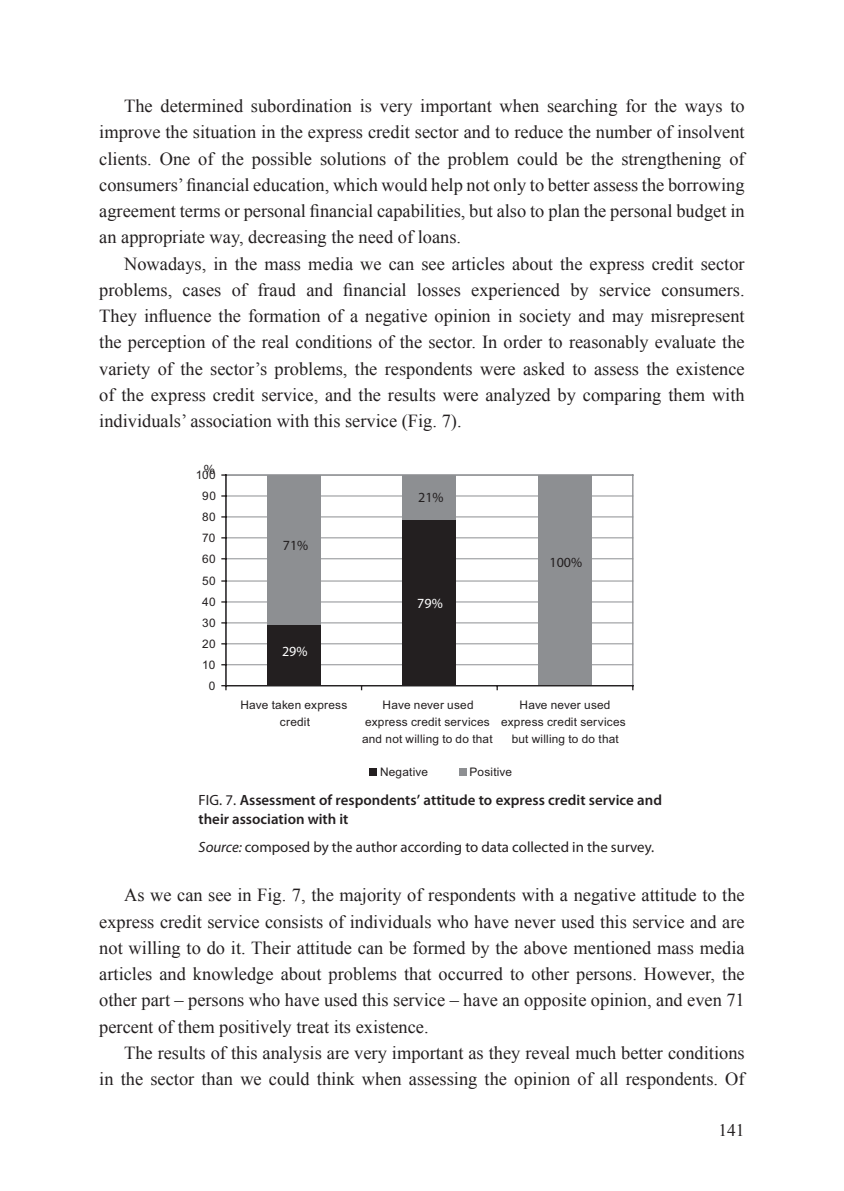
<style>
.page{position:relative;width:844px;height:1191px;background:#fff}
.page>*{position:absolute;margin:0;border:0;box-sizing:border-box;transform-origin:0 0}
.t1{font:18.38px/26.2px "Times New Roman";color:#231f20;text-align:justify}
.t2{font:17.5px "Times New Roman";color:#231f20}
.t3{font:600 14.88px/19.2px "Myriad Pro";color:#231f20}
.t4{font:14.88px "Myriad Pro";color:#231f20}
.t5{font:14px "Myriad Pro";color:#231f20}
.t6{font:14px "Myriad Pro";color:#fff}
.t7{font:11.72px/17px "Arial";letter-spacing:.015em;color:#231f20;text-align:center}
.s1{font-weight:400}
.s2{font-style:italic}
</style>
<div class="page">
<hr style="left:226px;top:664px;width:406px;height:1px;background:#8d8f92">
<hr style="left:226px;top:643px;width:406px;height:1px;background:#8d8f92">
<hr style="left:226px;top:622px;width:406px;height:1px;background:#8d8f92">
<hr style="left:226px;top:601px;width:406px;height:1px;background:#8d8f92">
<hr style="left:226px;top:581px;width:406px;height:1px;background:#8d8f92">
<hr style="left:226px;top:558px;width:406px;height:1px;background:#8d8f92">
<hr style="left:226px;top:537px;width:406px;height:1px;background:#8d8f92">
<hr style="left:226px;top:516px;width:406px;height:1px;background:#8d8f92">
<hr style="left:226px;top:496px;width:406px;height:1px;background:#8d8f92">
<hr style="left:226px;top:474px;width:406px;height:2px;background:#8d8f92">
<hr style="left:632px;top:475px;width:1px;height:210px;background:#8d8f92">
<div style="left:267px;top:624px;width:53px;height:61px;background:#231f20"></div>
<div style="left:402px;top:519px;width:54px;height:166px;background:#231f20"></div>
<div style="left:267px;top:475px;width:53px;height:149px;background:#8d8f92"></div>
<div style="left:402px;top:475px;width:54px;height:44px;background:#8d8f92"></div>
<div style="left:538px;top:475px;width:54px;height:210px;background:#8d8f92"></div>
<hr style="left:225px;top:475px;width:1px;height:210px;background:#231f20">
<hr style="left:226px;top:685px;width:406px;height:1px;background:#231f20">
<div style="left:369px;top:768px;width:8px;height:8px;background:#231f20"></div>
<div style="left:459px;top:768px;width:8px;height:8px;background:#8d8f92"></div>
<p class="t1" style="left:99px;top:92px;width:646px;text-indent:25px">The determined subordination is very important when searching for the ways to improve the situation in the express credit sector and to reduce the number of insolvent clients. One of the possible solutions of the problem could be the strengthening of consumers’ financial education, which would help not only to better assess the borrowing agreement terms or personal financial capabilities, but also to plan the personal budget in an appropriate way, decreasing the need of loans.</p>
<p class="t1" style="left:99px;top:250px;width:646px;text-indent:25px">Nowadays, in the mass media we can see articles about the express credit sector problems, cases of fraud and financial losses experienced by service consumers.<br>They influence the formation of a negative opinion in society and may misrepresent the perception of the real conditions of the sector. In order to reasonably evaluate the variety of the sector’s problems, the respondents were asked to assess the existence of the express credit service, and the results were analyzed by comparing them with individuals’ association with this service (Fig. 7).</p>
<p class="t5" style="left:204px;top:461px;width:13px">%</p>
<p class="t7" style="left:196px;top:466px;width:22px">100</p>
<p class="t7" style="left:202px;top:487px;width:15px">90</p>
<p class="t7" style="left:202px;top:508px;width:15px">80</p>
<p class="t7" style="left:202px;top:529px;width:15px">70</p>
<p class="t7" style="left:202px;top:550px;width:15px">60</p>
<p class="t7" style="left:202px;top:572px;width:15px">50</p>
<p class="t7" style="left:202px;top:593px;width:15px">40</p>
<p class="t7" style="left:202px;top:614px;width:15px">30</p>
<p class="t7" style="left:202px;top:635px;width:15px">20</p>
<p class="t7" style="left:202px;top:656px;width:15px">10</p>
<p class="t7" style="left:209px;top:677px;width:8px">0</p>
<p class="t5" style="left:283px;top:536px;width:27px">71%</p>
<p class="t6" style="left:282px;top:642px;width:27px">29%</p>
<p class="t5" style="left:418px;top:489px;width:27px">21%</p>
<p class="t6" style="left:417px;top:595px;width:27px">79%</p>
<p class="t5" style="left:549px;top:553px;width:34px">100%</p>
<p class="t7" style="left:240px;top:697px;width:108px">Have taken express credit</p>
<p class="t7" style="left:362px;top:697px;width:132px">Have never used express credit services and not willing to do that</p>
<p class="t7" style="left:501px;top:697px;width:126px">Have never used express credit services but willing to do that</p>
<p class="t7" style="left:380px;top:763px;width:50px">Negative</p>
<p class="t7" style="left:469px;top:763px;width:44px">Positive</p>
<p class="t3" style="left:198px;top:790px;width:465px"><span class="s1">FIG. 7.</span> Assessment of respondents’ attitude to express credit service and their association with it</p>
<p class="t4" style="left:198px;top:837px;width:457px"><span class="s2">Source:</span> composed by the author according to data collected in the survey.</p>
<p class="t1" style="left:99px;top:882px;width:646px;text-indent:25px">As we can see in Fig. 7, the majority of respondents with a negative attitude to the express credit service consists of individuals who have never used this service and are not willing to do it. Their attitude can be formed by the above mentioned mass media articles and knowledge about problems that occurred to other persons. However, the other part – persons who have used this service – have an opposite opinion, and even 71 percent of them positively treat its existence.</p>
<p class="t1" style="left:99px;top:1039px;width:646px;text-align:right">The results of this analysis are very important as they reveal much better conditions<br>in the sector than we could think when assessing the opinion of all respondents. Of</p>
<p class="t2" style="left:718px;top:1118px;width:28px">141</p>
</div>
